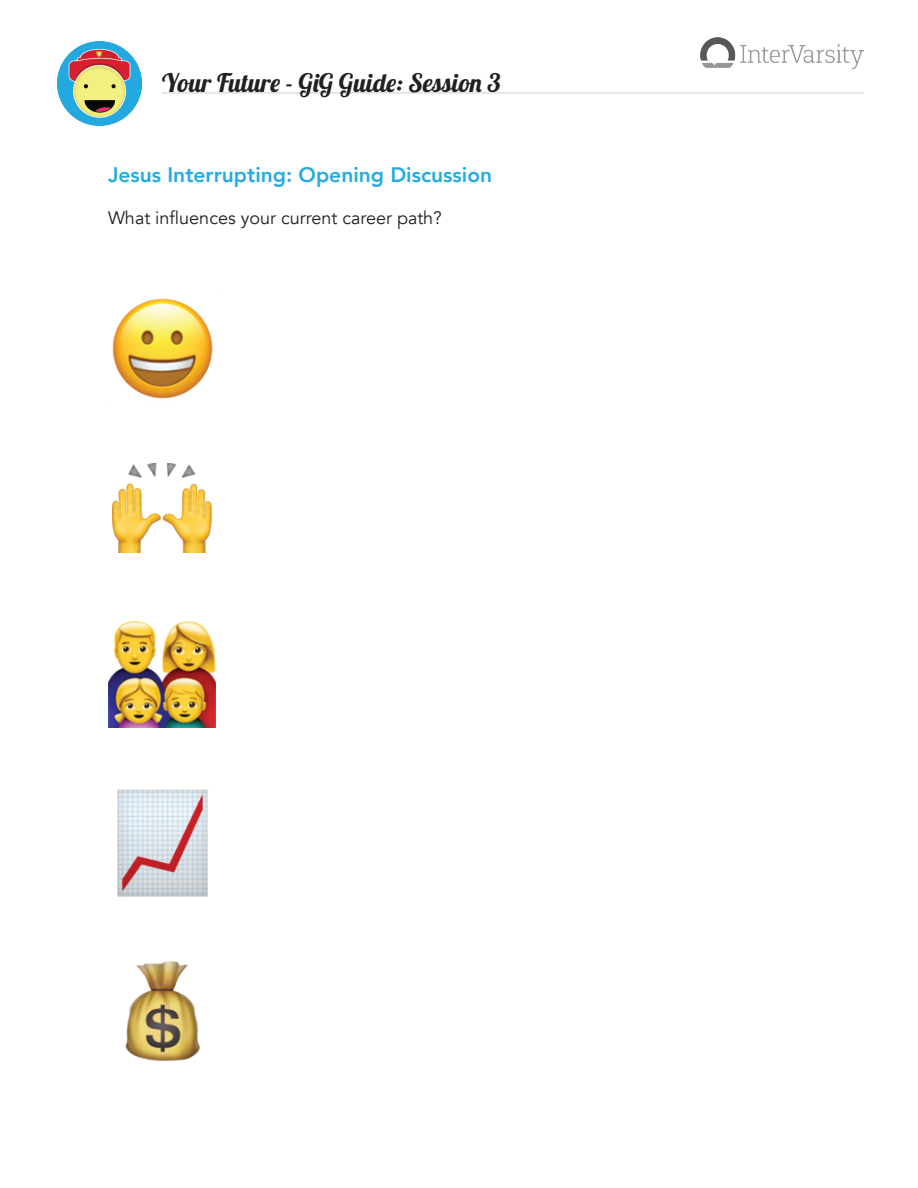
<style>
.page{position:relative;width:918px;height:1188px;background:#fff}
.page>*{position:absolute;margin:0;border:0;box-sizing:border-box;transform-origin:0 0}
.t1{font:25.5px "Lobster 1.4";color:#231f20}
.t2{font:800 21px "Avenir";color:#26aae1}
.t3{font:18px "Avenir";color:#231f20}
</style>
<div class="page">
<img style="left:57px;top:41px;width:86px;height:85px">
<hr style="left:162px;top:92px;width:702px;height:2px;background:#231f20">
<img style="left:117px;top:789px;width:99px;height:107px">
<img style="left:112px;top:463px;width:100px;height:90px">
<img style="left:125px;top:961px;width:75px;height:100px">
<img style="left:112px;top:298px;width:101px;height:101px">
<img style="left:108px;top:621px;width:108px;height:107px">
<img style="left:701px;top:37px;width:163px;height:31px">
<h1 class="t1" style="left:162px;top:66px;width:340px">Your Future - GiG Guide: Session 3</h1>
<p class="t2" style="left:108px;top:158px;width:386px">Jesus Interrupting: Opening Discussion</p>
<p class="t3" style="left:108px;top:207px;width:336px">What influences your current career path?</p>
</div>
